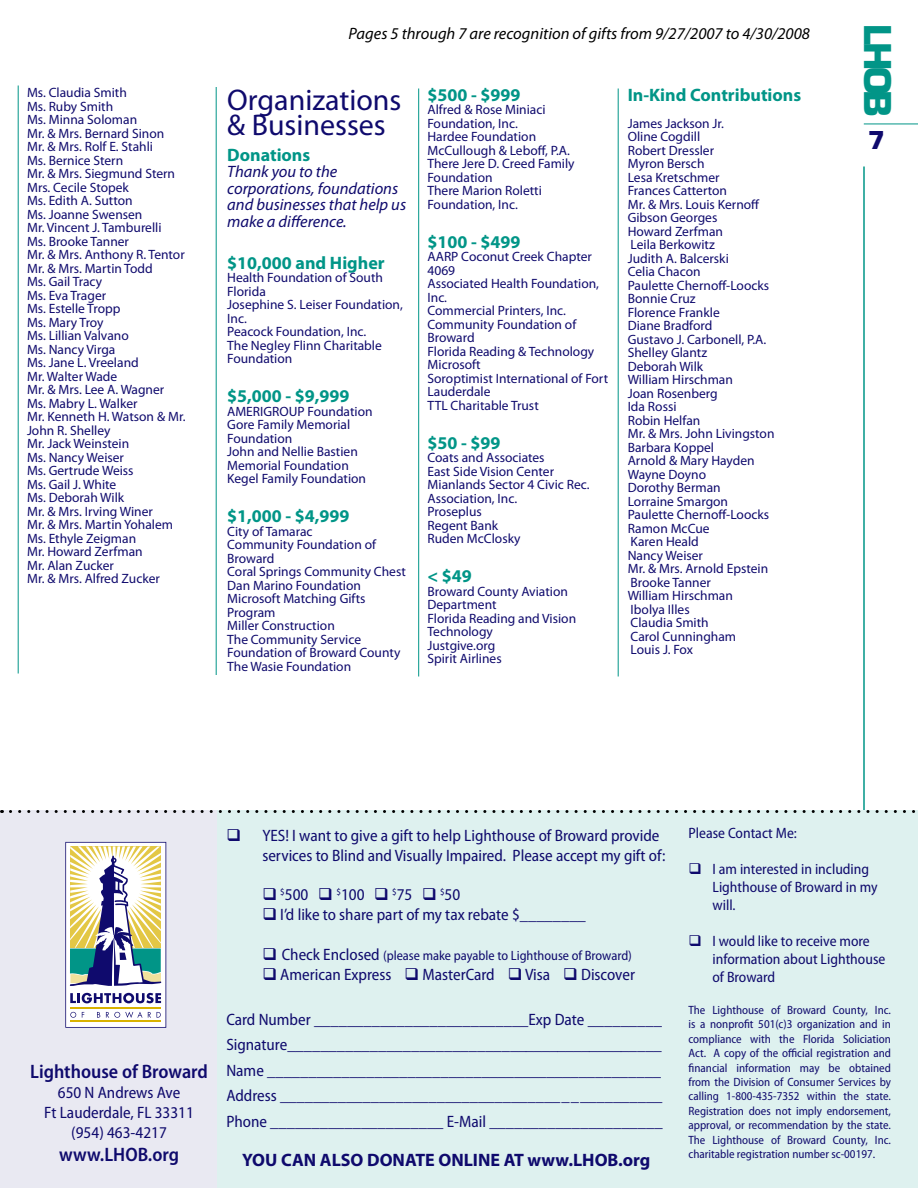
<style>
.page{position:relative;width:918px;height:1188px;background:#fff}
.page>*{position:absolute;margin:0;border:0;box-sizing:border-box;transform-origin:0 0}
.t1{font:700 36px "Eurostile LT Std";color:#019587}
.t2{font:30px/25.5px "Myriad Pro";color:#0f0a6d}
.t3{font:700 24px "Eurostile LT Std";color:#0f0a6d}
.t4{font:600 semi-condensed 19.5px "Myriad Pro";color:#0f0a6d}
.t5{font:700 18px "Myriad Pro";color:#019587}
.t6{font:700 18px "Myriad Pro";color:#0f0a6d}
.t7{font:semi-condensed 16.5px/25.5px "Myriad Pro";color:#0f0a6d;text-align:center}
.t8{font:italic 16.5px/16.5px "Myriad Pro";color:#0f0a6d}
.t9{font:italic 16.5px "Myriad Pro";color:#000}
.t10{font:semi-condensed 15px/18px "Myriad Pro";color:#0f0a6d}
.t11{font:13.5px/13.5px "Myriad Pro";color:#0f0a6d}
.t12{font:semi-condensed 13.5px "Myriad Pro";color:#0f0a6d}
.t13{font:semi-condensed 12px/14.4px "Myriad Pro";color:#0f0a6d;text-align:justify}
.s1{font-size:16.5px}
</style>
<div class="page">
<hr style="left:863px;top:166px;width:2px;height:995px;background:#019587">
<div style="left:0;top:810px;width:220px;height:378px;background:#e9e9f2"></div>
<div style="left:217px;top:810px;width:701px;height:378px;background:#def1ef"></div>
<svg style="left:10px;top:810px;width:906px;height:3px"></svg>
<svg style="left:65px;top:842px;width:101px;height:186px;background:#bcbfb6"></svg>
<hr style="left:216px;top:87px;width:1px;height:588px;background:#019587">
<hr style="left:618px;top:88px;width:1px;height:588px;background:#019587">
<hr style="left:418px;top:88px;width:1px;height:588px;background:#019587">
<hr style="left:18px;top:86px;width:1px;height:588px;background:#019587">
<hr style="left:864px;top:124px;width:54px;height:1px;background:#019587">
<p class="t9" style="left:349px;top:24px;width:463px">Pages 5 through 7 are recognition of gifts from 9/27/2007 to 4/30/2008</p>
<p class="t11" style="left:27px;top:86px;width:160px">Ms. Claudia Smith<br>Ms. Ruby Smith<br>Ms. Minna Soloman<br>Mr. &amp; Mrs. Bernard Sinon<br>Mr. &amp; Mrs. Rolf E. Stahli<br>Ms. Bernice Stern<br>Mr. &amp; Mrs. Siegmund Stern<br>Mrs. Cecile Stopek<br>Ms. Edith A. Sutton<br>Ms. Joanne Swensen<br>Mr. Vincent J. Tamburelli<br>Ms. Brooke Tanner<br>Mr. &amp; Mrs. Anthony R. Tentor<br>Mr. &amp; Mrs. Martin Todd<br>Ms. Gail Tracy<br>Ms. Eva Trager<br>Ms. Estelle Tropp<br>Ms. Mary Troy<br>Ms. Lillian Valvano<br>Ms. Nancy Virga<br>Ms. Jane L. Vreeland<br>Mr. Walter Wade<br>Mr. &amp; Mrs. Lee A. Wagner<br>Ms. Mabry L. Walker<br>Mr. Kenneth H. Watson &amp; Mr.<br>John R. Shelley<br>Mr. Jack Weinstein<br>Ms. Nancy Weiser<br>Ms. Gertrude Weiss<br>Ms. Gail J. White<br>Ms. Deborah Wilk<br>Mr. &amp; Mrs. Irving Winer<br>Mr. &amp; Mrs. Martin Yohalem<br>Ms. Ethyle Zeigman<br>Mr. Howard Zerfman<br>Mr. Alan Zucker<br>Mr. &amp; Mrs. Alfred Zucker</p>
<h2 class="t2" style="left:227px;top:86px;width:176px">Organizations &amp; Businesses</h2>
<h3 class="t5" style="left:227px;top:143px;width:85px">Donations</h3>
<p class="t8" style="left:227px;top:163px;width:180px">Thank you to the corporations, foundations and businesses that help us make a difference.</p>
<h3 class="t5" style="left:227px;top:251px;width:159px">$10,000 and Higher</h3>
<p class="t11" style="left:227px;top:271px;width:177px">Health Foundation of South<br>Florida<br>Josephine S. Leiser Foundation,<br>Inc.<br>Peacock Foundation, Inc.<br>The Negley Flinn Charitable<br>Foundation</p>
<h3 class="t5" style="left:227px;top:384px;width:124px">$5,000 - $9,999</h3>
<p class="t11" style="left:227px;top:404px;width:147px">AMERIGROUP Foundation<br>Gore Family Memorial<br>Foundation<br>John and Nellie Bastien<br>Memorial Foundation<br>Kegel Family Foundation</p>
<h3 class="t5" style="left:227px;top:504px;width:124px">$1,000 - $4,999</h3>
<p class="t11" style="left:227px;top:524px;width:180px">City of Tamarac<br>Community Foundation of<br>Broward<br>Coral Springs Community Chest<br>Dan Marino Foundation<br>Microsoft Matching Gifts<br>Program<br>Miller Construction<br>The Community Service<br>Foundation of Broward County<br>The Wasie Foundation</p>
<h3 class="t5" style="left:428px;top:83px;width:94px">$500 - $999</h3>
<p class="t11" style="left:428px;top:103px;width:149px">Alfred &amp; Rose Miniaci<br>Foundation, Inc.<br>Hardee Foundation<br>McCullough &amp; Leboff, P.A.<br>There Jere D. Creed Family<br>Foundation<br>There Marion Roletti<br>Foundation, Inc.</p>
<h3 class="t5" style="left:428px;top:230px;width:94px">$100 - $499</h3>
<p class="t11" style="left:428px;top:250px;width:182px">AARP Coconut Creek Chapter<br>4069<br>Associated Health Foundation,<br>Inc.<br>Commercial Printers, Inc.<br>Community Foundation of<br>Broward<br>Florida Reading &amp; Technology<br>Microsoft<br>Soroptimist International of Fort<br>Lauderdale<br>TTL Charitable Trust</p>
<h3 class="t5" style="left:428px;top:431px;width:75px">$50 - $99</h3>
<p class="t11" style="left:428px;top:451px;width:164px">Coats and Associates<br>East Side Vision Center<br>Mianlands Sector 4 Civic Rec.<br>Association, Inc.<br>Proseplus<br>Regent Bank<br>Ruden McClosky</p>
<h3 class="t5" style="left:428px;top:564px;width:46px">&lt; $49</h3>
<p class="t11" style="left:428px;top:584px;width:150px">Broward County Aviation<br>Department<br>Florida Reading and Vision<br>Technology<br>Justgive.org<br>Spirit Airlines</p>
<h3 class="t5" style="left:628px;top:83px;width:175px">In-Kind Contributions</h3>
<p class="t11" style="left:628px;top:116px;width:148px">James Jackson Jr.<br>Oline Cogdill<br>Robert Dressler<br>Myron Bersch<br>Lesa Kretschmer<br>Frances Catterton<br>Mr. &amp; Mrs. Louis Kernoff<br>Gibson Georges<br>Howard Zerfman<br>Leila Berkowitz<br>Judith A. Balcerski<br>Celia Chacon<br>Paulette Chernoff-Loocks<br>Bonnie Cruz<br>Florence Frankle<br>Diane Bradford<br>Gustavo J. Carbonell, P.A.<br>Shelley Glantz<br>Deborah Wilk<br>William Hirschman<br>Joan Rosenberg<br>Ida Rossi<br>Robin Helfan<br>Mr. &amp; Mrs. John Livingston<br>Barbara Koppel<br>Arnold &amp; Mary Hayden<br>Wayne Doyno<br>Dorothy Berman<br>Lorraine Smargon<br>Paulette Chernoff-Loocks<br>Ramon McCue<br>Karen Heald<br>Nancy Weiser<br>Mr. &amp; Mrs. Arnold Epstein<br>Brooke Tanner<br>William Hirschman<br>Ibolya Illes<br>Claudia Smith<br>Carol Cunningham<br>Louis J. Fox</p>
<h1 class="t1" style="left:899px;top:24px;width:94px;rotate:90deg">LHOB</h1>
<h3 class="t3" style="left:868px;top:126px;width:19px">7</h3>
<h3 class="t4" style="left:30px;top:1061px;width:179px">Lighthouse of Broward</h3>
<p class="t7" style="left:44px;top:1083px;width:151px;line-height:19.8px">650 N Andrews Ave<br>Ft Lauderdale, FL 33311 (954) 463-4217</p>
<h3 class="t4" style="left:59px;top:1144px;width:122px">www.LHOB.org</h3>
<p class="t7" style="left:262px;top:826px;width:405px;line-height:19.8px;text-align:left;text-indent:-36px">❑ YES! I want to give a gift to help Lighthouse of Broward provide services to Blind and Visually Impaired. Please accept my gift of:</p>
<p class="t7" style="left:262px;top:883px;width:199px">❑ <sup>$</sup>500 ❑ <sup>$</sup>100 ❑ <sup>$</sup>75 ❑ <sup>$</sup>50</p>
<p class="t7" style="left:262px;top:902px;width:325px">❑ I’d like to share part of my tax rebate $________</p>
<p class="t12" style="left:262px;top:948px;width:371px">❑ <span class="s1">Check Enclosed</span> (please make payable to Lighthouse of Broward)</p>
<p class="t7" style="left:262px;top:962px;width:374px">❑ American Express ❑ MasterCard ❑ Visa ❑ Discover</p>
<p class="t7" style="left:226px;top:1007px;width:438px;text-align:justify">Card Number __________________________Exp Date _________ Signature______________________________________________ Name ________________________________________________ Address ______________________________________________ Phone _____________________ E-Mail _____________________</p>
<h3 class="t6" style="left:242px;top:1148px;width:410px">YOU CAN ALSO DONATE ONLINE AT www.LHOB.org</h3>
<p class="t10" style="left:688px;top:824px;width:110px">Please Contact Me:</p>
<p class="t10" style="left:712px;top:860px;width:167px;text-indent:-24px">❑ I am interested in including<br>Lighthouse of Broward in my will.</p>
<p class="t10" style="left:712px;top:932px;width:174px;text-indent:-24px">❑ I would like to receive more information about Lighthouse of Broward</p>
<p class="t13" style="left:688px;top:1003px;width:204px">The Lighthouse of Broward County, Inc. is a nonprofit 501(c)3 organization and in compliance with the Florida Soliciation Act. A copy of the official registration and financial information may be obtained from the Division of Consumer Services by calling 1-800-435-7352 within the state.<br>Registration does not imply endorsement, approval, or recommendation by the state.<br>The Lighthouse of Broward County, Inc. charitable registration number sc-00197.</p>
</div>
